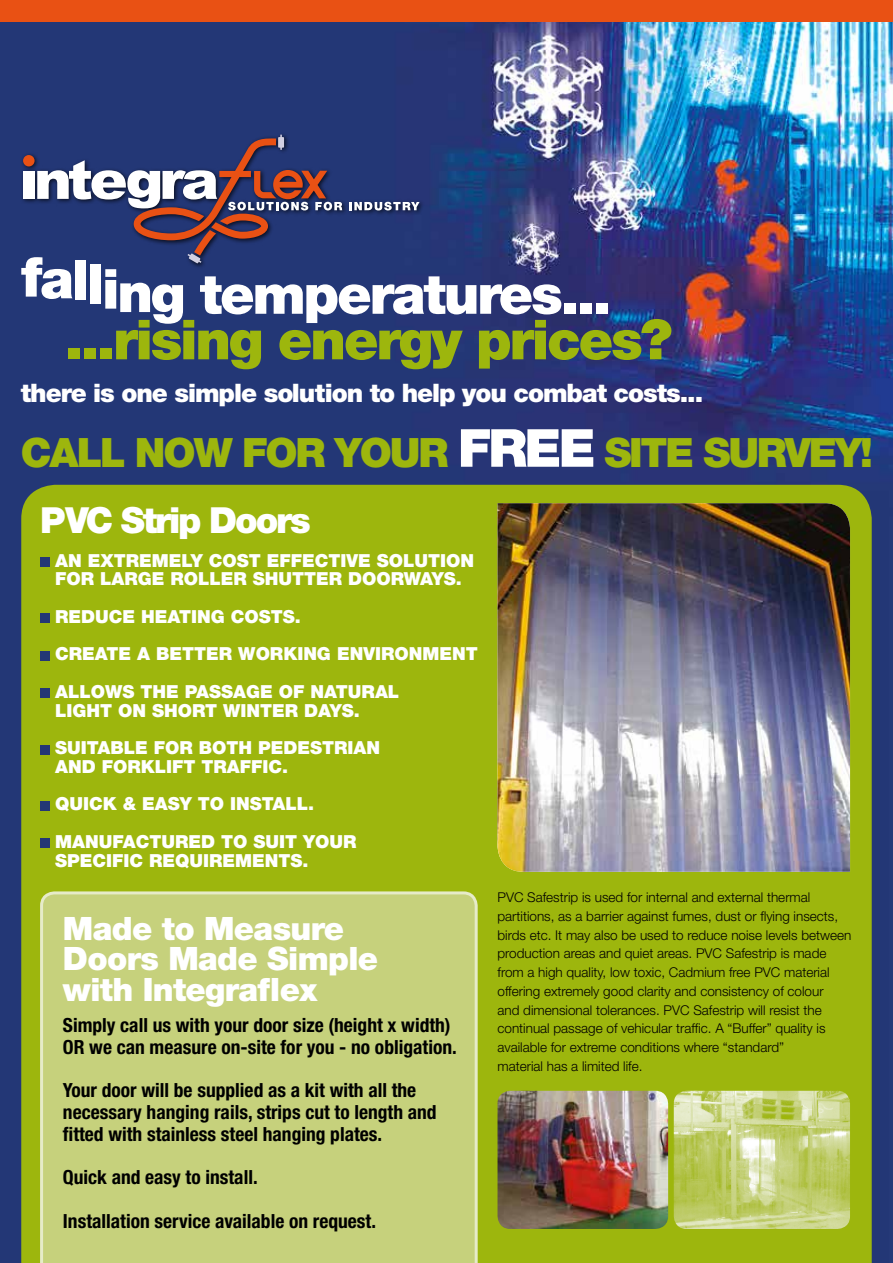
<style>
.page{position:relative;width:893px;height:1263px;background:#fff}
.page>*{position:absolute;margin:0;border:0;box-sizing:border-box;transform-origin:0 0}
.t1{font:900 55.2px "Helvetica Neue LT";letter-spacing:-.04em;color:#fff}
.t2{font:900 55.2px "Helvetica Neue LT";letter-spacing:-.04em;color:#9db60d}
.t3{font:900 40.5px "Helvetica Neue LT";letter-spacing:-.05em;color:#9db60d}
.t4{font:900 36px "Helvetica Neue LT";letter-spacing:-.06em;color:#fff}
.t5{font:900 32.25px/30.3px "Helvetica Neue LT";letter-spacing:-.02em;color:#fff}
.t6{font:900 25.5px "Helvetica Neue LT";letter-spacing:-.04em;color:#fff}
.t7{font:700 condensed 19.5px/21.8px "Helvetica Neue LT";color:#000}
.t8{font:900 18px/37.5px "Helvetica Neue LT";color:#fff}
.t9{font:300 13.5px/18.8px "Helvetica Neue LT";color:#000}
.s1{font-size:52.5px;color:#fff}
</style>
<div class="page">
<img style="left:0;top:21px;width:893px;height:1242px">
<div style="left:21px;top:485px;width:851px;height:778px;background:#9db60d"></div>
<div style="left:0;top:0;width:893px;height:21px;background:#e95114"></div>
<div style="left:39px;top:890px;width:440px;height:373px;background:#c6d17c"></div>
<img style="left:497px;top:503px;width:353px;height:369px">
<div style="left:20px;top:132px;width:405px;height:137px;background:#233776"></div>
<div style="left:23px;top:155px;width:12px;height:11px;background:#e95114;border-radius:50%"></div>
<div style="left:23px;top:171px;width:12px;height:28px;background:#fff"></div>
<svg style="left:37px;top:135px;width:305px;height:128px"></svg>
<svg style="left:349px;top:202px;width:71px;height:8px"></svg>
<div style="left:40px;top:557px;width:9px;height:10px;background:#243775"></div>
<div style="left:40px;top:613px;width:9px;height:10px;background:#243775"></div>
<div style="left:40px;top:651px;width:9px;height:9px;background:#243775"></div>
<div style="left:40px;top:688px;width:9px;height:10px;background:#243775"></div>
<div style="left:40px;top:745px;width:9px;height:9px;background:#243775"></div>
<div style="left:40px;top:801px;width:9px;height:9px;background:#243775"></div>
<div style="left:40px;top:838px;width:9px;height:10px;background:#243775"></div>
<img style="left:674px;top:1091px;width:176px;height:138px">
<img style="left:497px;top:1091px;width:171px;height:138px">
<h1 class="t1" style="left:21px;top:261px;width:592px">falling temperatures...</h1>
<h1 class="t2" style="left:64px;top:307px;width:609px">...rising energy prices?</h1>
<h3 class="t6" style="left:21px;top:378px;width:684px">there is one simple solution to help you combat costs...</h3>
<h2 class="t3" style="left:21px;top:428px;width:853px">CALL NOW FOR YOUR <span class="s1">FREE</span> SITE SURVEY!</h2>
<h3 class="t4" style="left:40px;top:498px;width:272px">PVC Strip Doors</h3>
<h3 class="t8" style="left:55px;top:551px;width:421px;line-height:18.8px">AN EXTREMELY COST EFFECTIVE SOLUTION<br>FOR LARGE ROLLER SHUTTER DOORWAYS.</h3>
<h3 class="t8" style="left:55px;top:598px;width:424px">REDUCE HEATING COSTS.<br>CREATE A BETTER WORKING ENVIRONMENT<br>ALLOWS THE PASSAGE OF NATURAL</h3>
<h3 class="t8" style="left:55px;top:691px;width:327px">LIGHT ON SHORT WINTER DAYS.<br>SUITABLE FOR BOTH PEDESTRIAN</h3>
<h3 class="t8" style="left:55px;top:748px;width:303px">AND FORKLIFT TRAFFIC.<br>QUICK &amp; EASY TO INSTALL.<br>MANUFACTURED TO SUIT YOUR</h3>
<h3 class="t8" style="left:55px;top:841px;width:255px">SPECIFIC REQUIREMENTS.</h3>
<h3 class="t5" style="left:63px;top:913px;width:317px">Made to Measure<br>Doors Made Simple with Integraflex</h3>
<h3 class="t7" style="left:63px;top:1014px;width:395px">Simply call us with your door size (height x width)<br>OR we can measure on-site for you - no obligation.</h3>
<h3 class="t7" style="left:63px;top:1079px;width:375px">Your door will be supplied as a kit with all the necessary hanging rails, strips cut to length and fitted with stainless steel hanging plates.</h3>
<h3 class="t7" style="left:63px;top:1166px;width:196px">Quick and easy to install.</h3>
<h3 class="t7" style="left:63px;top:1210px;width:315px">Installation service available on request.</h3>
<p class="t9" style="left:497px;top:887px;width:355px">PVC Safestrip is used for internal and external thermal partitions, as a barrier against fumes, dust or flying insects, birds etc. It may also be used to reduce noise levels between production areas and quiet areas. PVC Safestrip is made from a high quality, low toxic, Cadmium free PVC material offering extremely good clarity and consistency of colour<br>and dimensional tolerances. PVC Safestrip will resist the continual passage of vehicular traffic. A “Buffer” quality is available for extreme conditions where “standard”<br>material has a limited life.</p>
</div>
